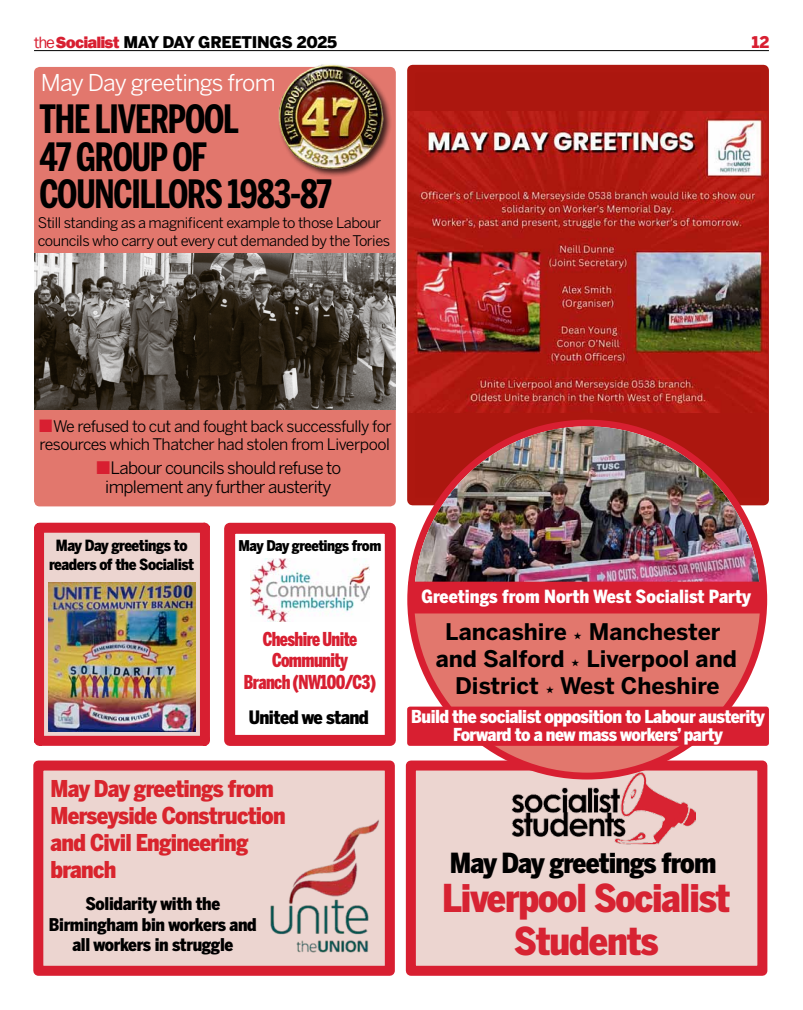
<style>
.page{position:relative;width:803px;height:1010px;background:#fff}
.page>*{position:absolute;margin:0;border:0;box-sizing:border-box;transform-origin:0 0}
.t1{font:700 38.7px/37.5px "Benton Sans Comp";letter-spacing:-.03em;color:#000}
.t2{font:900 38.1px/42.6px "Benton Sans Cond";letter-spacing:-.03em;color:#d72332;text-align:center}
.t3{font:900 27.5px "Benton Sans Cond";letter-spacing:-.03em;color:#000}
.t4{font:900 23px/27px "Benton Sans Cond";letter-spacing:-.03em;color:#d9242d}
.t5{font:23px "Benton Sans";letter-spacing:-.03em;color:#fff}
.t6{font:700 22.7px/27.3px "Benton Sans";color:#000;text-align:center}
.t7{font:900 19px/21.1px "Benton Sans Comp";letter-spacing:-.03em;color:#d81f31;text-align:center}
.t8{font:900 18.3px "Benton Sans Cond";letter-spacing:-.03em;color:#000}
.t9{font:900 18px "Benton Sans Cond";color:#fff}
.t10{font:900 17.7px/17.7px "Benton Sans Cond";letter-spacing:-.03em;color:#fff;text-align:center}
.t11{font:900 17.4px/20.9px "Benton Sans Cond";letter-spacing:-.02em;color:#000;text-align:center}
.t12{font:17px/19px "Benton Sans";letter-spacing:-.04em;color:#000;text-align:center}
.t13{font:900 16px "Benton Sans";letter-spacing:-.02em;color:#000}
.t14{font:900 16px "Benton Sans";color:#d81f31}
.t15{font:15.8px/17.8px "Benton Sans";letter-spacing:-.03em;color:#000}
.t16{font:900 15.3px/18.7px "Benton Sans Cond";letter-spacing:-.03em;color:#000;text-align:center}
.t17{font:900 14.7px "Benton Sans Cond";letter-spacing:-.03em;color:#000}
.t18{font:14.6px/17.7px "Benton Sans";letter-spacing:-.03em;color:#000}
.s1{font-family:"Franklin Gothic";font-weight:400;font-size:16.8px;color:#d81f31}
.s2{font-family:"Franklin Gothic";font-weight:800;font-size:16.8px;color:#d81f31}
.s3{font-family:"Franklin Gothic";font-size:26.4px;color:#d81f31}
.s4{font-family:"Franklin Gothic";font-size:27.2px;color:#d81f31}
</style>
<div class="page">
<hr style="left:34px;top:50px;width:734px;height:1px;background:#000">
<svg style="left:34px;top:503px;width:230px;height:243px"></svg>
<img style="left:49px;top:582px;width:146px;height:149px">
<div style="left:33px;top:760px;width:361px;height:215px;background:#ecd5d0;border:10px solid #d81f31"></div>
<img style="left:270px;top:819px;width:109px;height:134px">
<svg style="left:218px;top:516px;width:178px;height:230px"></svg>
<div style="left:411px;top:69px;width:353px;height:432px;background:#ac170f;border-radius:2px"></div>
<div style="left:407px;top:65px;width:361px;height:440px;border:8px solid #ae1810;border-radius:2px"></div>
<div style="left:405px;top:760px;width:362px;height:215px;background:#ecd5d0;border:10px solid #d81f31"></div>
<img style="left:408px;top:112px;width:359px;height:300px">
<img style="left:501px;top:768px;width:194px;height:77px">
<div style="left:410px;top:423px;width:353px;height:352px;background:#e2776d;border-radius:50%"></div>
<img style="left:414px;top:426px;width:345px;height:155px">
<div style="left:409px;top:582px;width:354px;height:30px;background:#d81f31"></div>
<div style="left:408px;top:581px;width:356px;height:32px;border:1px solid #d81f31"></div>
<div style="left:34px;top:67px;width:361px;height:439px;background:#e2776d;border-radius:6px"></div>
<div style="left:278px;top:63px;width:114px;height:115px;background:#000;opacity:.75"></div>
<img style="left:278px;top:63px;width:108px;height:107px">
<img style="left:34px;top:253px;width:361px;height:156px">
<div style="left:407px;top:706px;width:361px;height:39px;background:#d81f31;border-radius:3px"></div>
<p class="t13" style="left:34px;top:32px;width:304px"><span class="s1">the</span><span class="s2">Socialist</span> MAY DAY GREETINGS 2025</p>
<p class="t14" style="left:751px;top:32px;width:19px">12</p>
<h3 class="t5" style="left:41px;top:68px;width:236px">May Day greetings from</h3>
<h1 class="t1" style="left:39px;top:100px;width:294px">THE LIVERPOOL<br>47 GROUP OF<br>COUNCILLORS 1983-87</h1>
<p class="t18" style="left:38px;top:214px;width:354px">Still standing as a magnificent example to those Labour councils who carry out every cut demanded by the Tories</p>
<p class="t15" style="left:38px;top:417px;width:355px"><span class="s3">■</span>We refused to cut and fought back successfully for resources which Thatcher had stolen from Liverpool</p>
<p class="t12" style="left:95px;top:458px;width:247px"><span class="s4">■</span>Labour councils should refuse to implement any further austerity</p>
<p class="t16" style="left:49px;top:536px;width:146px">May Day greetings to readers of the Socialist</p>
<p class="t17" style="left:238px;top:537px;width:144px">May Day greetings from</p>
<h3 class="t7" style="left:244px;top:628px;width:133px">Cheshire Unite<br>Community<br>Branch (NW100/C3)</h3>
<p class="t8" style="left:248px;top:705px;width:122px">United we stand</p>
<h3 class="t4" style="left:50px;top:775px;width:237px">May Day greetings from<br>Merseyside Construction and Civil Engineering branch</h3>
<p class="t11" style="left:49px;top:892px;width:209px">Solidarity with the<br>Birmingham bin workers and all workers in struggle</p>
<p class="t9" style="left:421px;top:585px;width:331px">Greetings from North West Socialist Party</p>
<h3 class="t6" style="left:435px;top:617px;width:302px">Lancashire Manchester and Salford Liverpool and<br>District West Cheshire</h3>
<p class="t10" style="left:411px;top:707px;width:355px">Build the socialist opposition to Labour austerity<br>Forward to a new mass workers’ party</p>
<h3 class="t3" style="left:449px;top:846px;width:268px">May Day greetings from</h3>
<h2 class="t2" style="left:442px;top:876px;width:289px">Liverpool Socialist<br>Students</h2>
</div>
